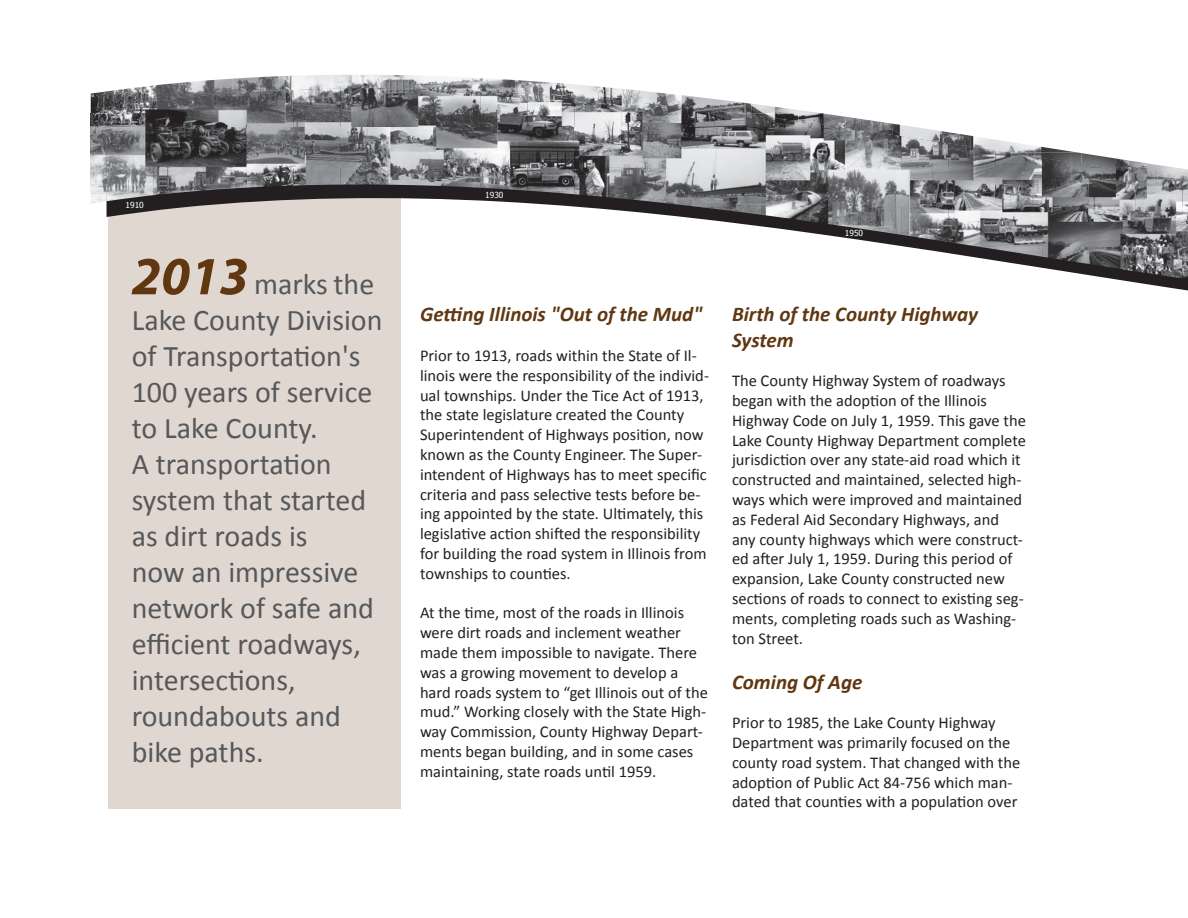
<style>
.page{position:relative;width:1188px;height:918px;background:#fff}
.page>*{position:absolute;margin:0;border:0;box-sizing:border-box;transform-origin:0 0}
.t1{font:30px/36px "Calibri";color:#57585a}
.t2{font:italic 700 21px/25.2px "Calibri";color:#603711}
.t3{font:16.5px/19.8px "Calibri";color:#231f20}
.t4{font:8.4px "Tahoma";color:#fff}
.s1{font-family:"Myriad Pro";font-weight:700;font-style:italic;font-size:54px;color:#603711}
</style>
<div class="page">
<div style="left:109px;top:109px;width:292px;height:700px;background:#dfd7d0"></div>
<svg style="left:107px;top:87px;width:1081px;height:253px"></svg>
<img style="left:91px;top:87px;width:47px;height:27px">
<img style="left:138px;top:82px;width:47px;height:19px">
<img style="left:185px;top:79px;width:47px;height:17px">
<img style="left:232px;top:76px;width:47px;height:16px">
<img style="left:279px;top:75px;width:189px;height:13px">
<img style="left:468px;top:78px;width:47px;height:13px">
<img style="left:515px;top:80px;width:48px;height:13px">
<img style="left:562px;top:84px;width:48px;height:13px">
<img style="left:610px;top:88px;width:47px;height:13px">
<img style="left:657px;top:92px;width:47px;height:14px">
<img style="left:704px;top:98px;width:47px;height:13px">
<img style="left:751px;top:104px;width:47px;height:13px">
<img style="left:798px;top:110px;width:26px;height:4px">
<img style="left:91px;top:114px;width:16px;height:89px">
<img style="left:798px;top:114px;width:48px;height:14px">
<img style="left:846px;top:117px;width:47px;height:11px">
<img style="left:893px;top:124px;width:47px;height:12px">
<img style="left:940px;top:131px;width:47px;height:12px">
<img style="left:987px;top:138px;width:47px;height:13px">
<img style="left:1034px;top:146px;width:44px;height:6px">
<img style="left:1042px;top:152px;width:40px;height:6px">
<img style="left:1081px;top:153px;width:48px;height:15px">
<img style="left:1129px;top:160px;width:47px;height:13px">
<svg style="left:1176px;top:168px;width:12px;height:12px"></svg>
<img style="left:107px;top:101px;width:46px;height:100px">
<img style="left:153px;top:96px;width:47px;height:99px">
<img style="left:200px;top:92px;width:47px;height:99px">
<img style="left:247px;top:88px;width:234px;height:40px">
<img style="left:481px;top:91px;width:47px;height:37px">
<img style="left:528px;top:93px;width:46px;height:35px">
<img style="left:574px;top:97px;width:47px;height:31px">
<img style="left:621px;top:101px;width:47px;height:27px">
<img style="left:668px;top:106px;width:47px;height:22px">
<img style="left:715px;top:111px;width:47px;height:17px">
<img style="left:761px;top:117px;width:47px;height:11px">
<img style="left:808px;top:123px;width:37px;height:5px">
<img style="left:247px;top:128px;width:655px;height:40px">
<img style="left:902px;top:136px;width:47px;height:32px">
<img style="left:949px;top:143px;width:46px;height:25px">
<img style="left:995px;top:151px;width:47px;height:17px">
<img style="left:1042px;top:158px;width:47px;height:10px">
<img style="left:1089px;top:165px;width:15px;height:3px">
<img style="left:247px;top:168px;width:47px;height:20px">
<img style="left:294px;top:168px;width:140px;height:18px">
<img style="left:434px;top:168px;width:47px;height:20px">
<img style="left:481px;top:168px;width:47px;height:23px">
<img style="left:528px;top:168px;width:46px;height:26px">
<img style="left:574px;top:168px;width:47px;height:31px">
<img style="left:621px;top:168px;width:47px;height:35px">
<img style="left:668px;top:168px;width:468px;height:39px">
<img style="left:1136px;top:173px;width:47px;height:34px">
<img style="left:1183px;top:180px;width:5px;height:27px">
<svg style="left:702px;top:207px;width:13px;height:2px"></svg>
<img style="left:715px;top:207px;width:46px;height:8px">
<img style="left:761px;top:207px;width:47px;height:14px">
<img style="left:808px;top:207px;width:47px;height:21px">
<img style="left:855px;top:207px;width:47px;height:28px">
<img style="left:902px;top:207px;width:47px;height:35px">
<img style="left:949px;top:207px;width:239px;height:40px">
<svg style="left:981px;top:247px;width:14px;height:2px"></svg>
<img style="left:995px;top:247px;width:47px;height:10px">
<img style="left:1042px;top:247px;width:47px;height:17px">
<img style="left:1089px;top:247px;width:47px;height:24px">
<img style="left:1136px;top:247px;width:52px;height:32px">
<p class="t4" style="left:126px;top:200px;width:20px">1910</p>
<p class="t1" style="left:132px;top:266px;width:252px"><span class="s1">2013</span> marks the<br>Lake County Division of Transportation's<br>100 years of service to Lake County.<br>A transportation system that started as dirt roads is<br>now an impressive network of safe and efficient roadways, intersections, roundabouts and bike paths.</p>
<p class="t4" style="left:485px;top:189px;width:20px">1930</p>
<p class="t4" style="left:845px;top:228px;width:20px">1950</p>
<p class="t2" style="left:420px;top:302px;width:284px">Getting Illinois "Out of the Mud"</p>
<p class="t3" style="left:420px;top:346px;width:291px">Prior to 1913, roads within the State of Il&shy;linois were the responsibility of the individ&shy;ual townships. Under the Tice Act of 1913, the state legislature created the County Superintendent of Highways position, now known as the County Engineer. The Super&shy;intendent of Highways has to meet specific criteria and pass selective tests before be&shy;ing appointed by the state. Ultimately, this legislative action shifted the responsibility for building the road system in Illinois from townships to counties.</p>
<p class="t3" style="left:420px;top:603px;width:289px">At the time, most of the roads in Illinois were dirt roads and inclement weather made them impossible to navigate. There was a growing movement to develop a hard roads system to “get Illinois out of the mud.” Working closely with the State High&shy;way Commission, County Highway Depart&shy;ments began building, and in some cases maintaining, state roads until 1959.</p>
<p class="t2" style="left:732px;top:302px;width:248px">Birth of the County Highway<br>System</p>
<p class="t3" style="left:732px;top:371px;width:296px">The County Highway System of roadways began with the adoption of the Illinois Highway Code on July 1, 1959. This gave the Lake County Highway Department complete jurisdiction over any state-aid road which it constructed and maintained, selected high&shy;ways which were improved and maintained as Federal Aid Secondary Highways, and any county highways which were construct&shy;ed after July 1, 1959. During this period of expansion, Lake County constructed new sections of roads to connect to existing seg&shy;ments, completing roads such as Washing&shy;ton Street.</p>
<p class="t2" style="left:732px;top:669px;width:132px">Coming Of Age</p>
<p class="t3" style="left:732px;top:713px;width:290px">Prior to 1985, the Lake County Highway Department was primarily focused on the county road system. That changed with the adoption of Public Act 84-756 which man&shy;dated that counties with a population over</p>
</div>
